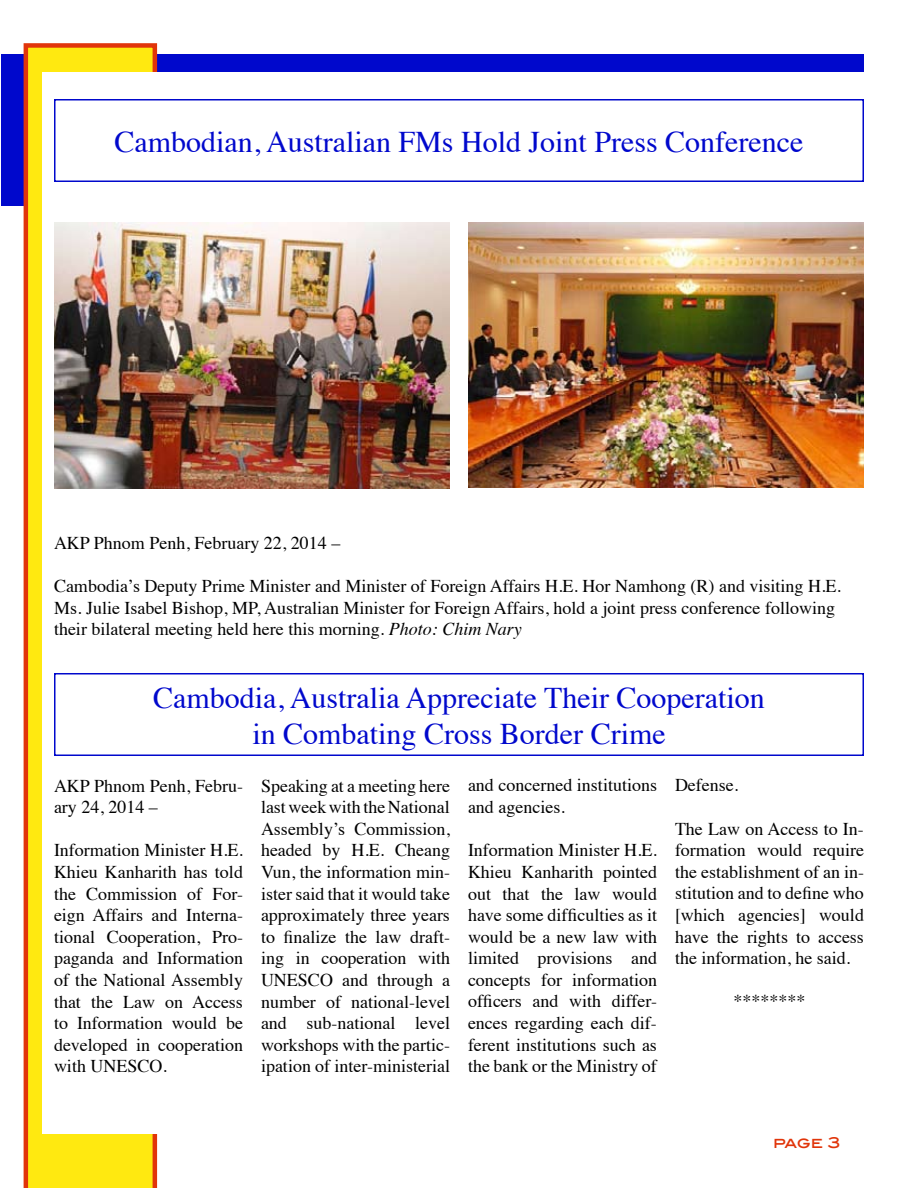
<style>
.page{position:relative;width:918px;height:1188px;background:#fff}
.page>*{position:absolute;margin:0;border:0;box-sizing:border-box;transform-origin:0 0}
.t1{font:30px/36px "Times";color:#0008cc;text-align:center}
.t2{font:18px/21.6px "Times";color:#000;text-align:justify}
.t3{font:500 15px "Blair ITC";color:#e1350a}
.s1{font-style:italic}
</style>
<div class="page">
<div style="left:1px;top:54px;width:863px;height:152px;background:#0008cc"></div>
<svg style="left:24px;top:43px;width:133px;height:1145px;background:#f9c80f"></svg>
<div style="left:42px;top:72px;width:830px;height:1062px;background:#fff"></div>
<div style="left:54px;top:99px;width:810px;height:83px;border:2px solid #0008cc"></div>
<div style="left:54px;top:673px;width:810px;height:83px;border:2px solid #0008cc"></div>
<img style="left:54px;top:222px;width:396px;height:266px">
<img style="left:468px;top:222px;width:396px;height:265px">
<h1 class="t1" style="left:114px;top:121px;width:691px">Cambodian, Australian FMs Hold Joint Press Conference</h1>
<p class="t2" style="left:54px;top:531px;width:288px">AKP Phnom Penh, February 22, 2014 –</p>
<p class="t2" style="left:54px;top:574px;width:789px;text-align:left">Cambodia’s Deputy Prime Minister and Minister of Foreign Affairs H.E. Hor Namhong (R) and visiting H.E.<br>Ms. Julie Isabel Bishop, MP, Australian Minister for Foreign Affairs, hold a joint press conference following their bilateral meeting held here this morning. <span class="s1">Photo: Chim Nary</span></p>
<h1 class="t1" style="left:153px;top:677px;width:613px">Cambodia, Australia Appreciate Their Cooperation in Combating Cross Border Crime</h1>
<p class="t2" style="left:54px;top:773px;width:191px">AKP Phnom Penh, Febru&shy;ary 24, 2014 –</p>
<p class="t2" style="left:54px;top:838px;width:191px">Information Minister H.E.<br>Khieu Kanharith has told the Commission of For&shy;eign Affairs and Interna&shy;tional Cooperation, Pro&shy;paganda and Information of the National Assembly that the Law on Access to Information would be developed in cooperation with UNESCO.</p>
<p class="t2" style="left:261px;top:773px;width:191px">Speaking at a meeting here last week with the National Assembly’s Commission, headed by H.E. Cheang Vun, the information min&shy;ister said that it would take approximately three years to finalize the law draft&shy;ing in cooperation with UNESCO and through a number of national-level and sub-national level workshops with the partic&shy;ipation of inter-ministerial</p>
<p class="t2" style="left:468px;top:773px;width:191px">and concerned institutions and agencies.</p>
<p class="t2" style="left:468px;top:838px;width:191px">Information Minister H.E.<br>Khieu Kanharith pointed out that the law would have some difficulties as it would be a new law with limited provisions and concepts for information officers and with differ&shy;ences regarding each dif&shy;ferent institutions such as the bank or the Ministry of</p>
<p class="t2" style="left:675px;top:773px;width:65px">Defense.</p>
<p class="t2" style="left:675px;top:816px;width:191px">The Law on Access to In&shy;formation would require the establishment of an in&shy;stitution and to define who [which agencies] would have the rights to access the information, he said.</p>
<p class="t2" style="left:734px;top:989px;width:73px">********</p>
<p class="t3" style="left:773px;top:1133px;width:69px">page 3</p>
</div>
